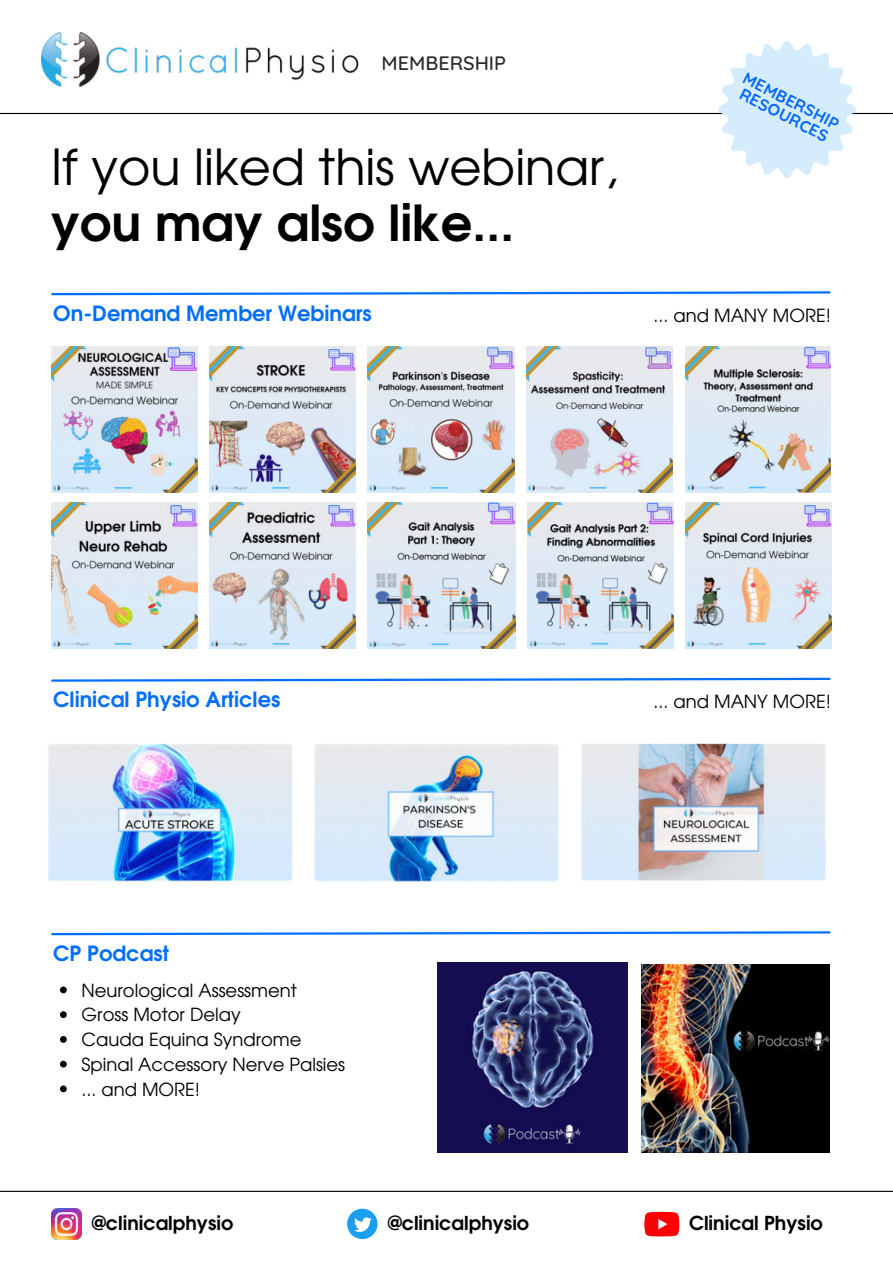
<style>
.page{position:relative;width:893px;height:1264px;background:#fff}
.page>*{position:absolute;margin:0;border:0;box-sizing:border-box;transform-origin:0 0}
.t1{font:49.5px "Te X Gyre Adventor";color:#000}
.t2{font:700 49.5px "Te X Gyre Adventor";color:#000}
.t3{font:700 21px "Te X Gyre Adventor";color:#006eff}
.t4{font:500 19.8px "Quicksand";color:#2b2b2b}
.t5{font:700 19.2px "Te X Gyre Adventor";color:#000}
.t6{font:700 19.05px "Te X Gyre Adventor";color:#000}
.t7{font:18px/24.8px "Te X Gyre Adventor";color:#000}
.t8{font:700 16.5px/15.8px "Quicksand";color:#0569ff}
</style>
<div class="page">
<svg style="left:644px;top:1211px;width:35px;height:25px"></svg>
<img style="left:41px;top:32px;width:318px;height:54px">
<svg style="left:51px;top:291px;width:780px;height:5px"></svg>
<svg style="left:51px;top:677px;width:780px;height:5px"></svg>
<svg style="left:51px;top:931px;width:780px;height:5px"></svg>
<hr style="left:0;top:113px;width:892px;height:1px;background:#000">
<hr style="left:0;top:1190px;width:892px;height:1px;background:#000">
<svg style="left:718px;top:41px;width:138px;height:137px"></svg>
<img style="left:51px;top:1208px;width:30px;height:30px">
<svg style="left:347px;top:1208px;width:30px;height:30px"></svg>
<img style="left:641px;top:964px;width:188px;height:188px">
<img style="left:437px;top:962px;width:190px;height:190px">
<img style="left:51px;top:346px;width:146px;height:146px">
<img style="left:51px;top:502px;width:146px;height:146px">
<img style="left:210px;top:502px;width:146px;height:146px">
<img style="left:210px;top:346px;width:146px;height:146px">
<img style="left:368px;top:346px;width:146px;height:146px">
<img style="left:526px;top:346px;width:146px;height:146px">
<img style="left:368px;top:502px;width:147px;height:146px">
<img style="left:527px;top:502px;width:146px;height:146px">
<img style="left:685px;top:346px;width:145px;height:146px">
<img style="left:685px;top:502px;width:146px;height:146px">
<img style="left:48px;top:744px;width:245px;height:139px">
<img style="left:581px;top:743px;width:245px;height:138px">
<img style="left:314px;top:744px;width:245px;height:139px">
<svg style="left:60px;top:986px;width:7px;height:7px"></svg>
<svg style="left:60px;top:1011px;width:7px;height:7px"></svg>
<svg style="left:60px;top:1036px;width:7px;height:6px"></svg>
<svg style="left:60px;top:1060px;width:7px;height:7px"></svg>
<svg style="left:60px;top:1085px;width:7px;height:7px"></svg>
<p class="t4" style="left:381px;top:47px;width:126px">MEMBERSHIP</p>
<h1 class="t1" style="left:51px;top:128px;width:568px">If you liked this webinar,</h1>
<h1 class="t2" style="left:51px;top:179px;width:464px">you may also like...</h1>
<p class="t3" style="left:53px;top:295px;width:320px">On-Demand Member Webinars</p>
<p class="t8" style="left:748px;top:69px;width:107px;rotate:27deg">MEMBERSHIP<br>RESOURCES</p>
<p class="t7" style="left:653px;top:301px;width:179px">... and MANY MORE!</p>
<p class="t3" style="left:53px;top:681px;width:228px">Clinical Physio Articles</p>
<p class="t3" style="left:53px;top:934px;width:117px">CP Podcast</p>
<p class="t7" style="left:82px;top:976px;width:265px">Neurological Assessment<br>Gross Motor Delay<br>Cauda Equina Syndrome<br>Spinal Accessory Nerve Palsies ... and MORE!</p>
<p class="t6" style="left:92px;top:1206px;width:143px">@clinicalphysio</p>
<p class="t6" style="left:387px;top:1206px;width:143px">@clinicalphysio</p>
<p class="t7" style="left:653px;top:688px;width:179px">... and MANY MORE!</p>
<p class="t5" style="left:689px;top:1205px;width:135px">Clinical Physio</p>
</div>
